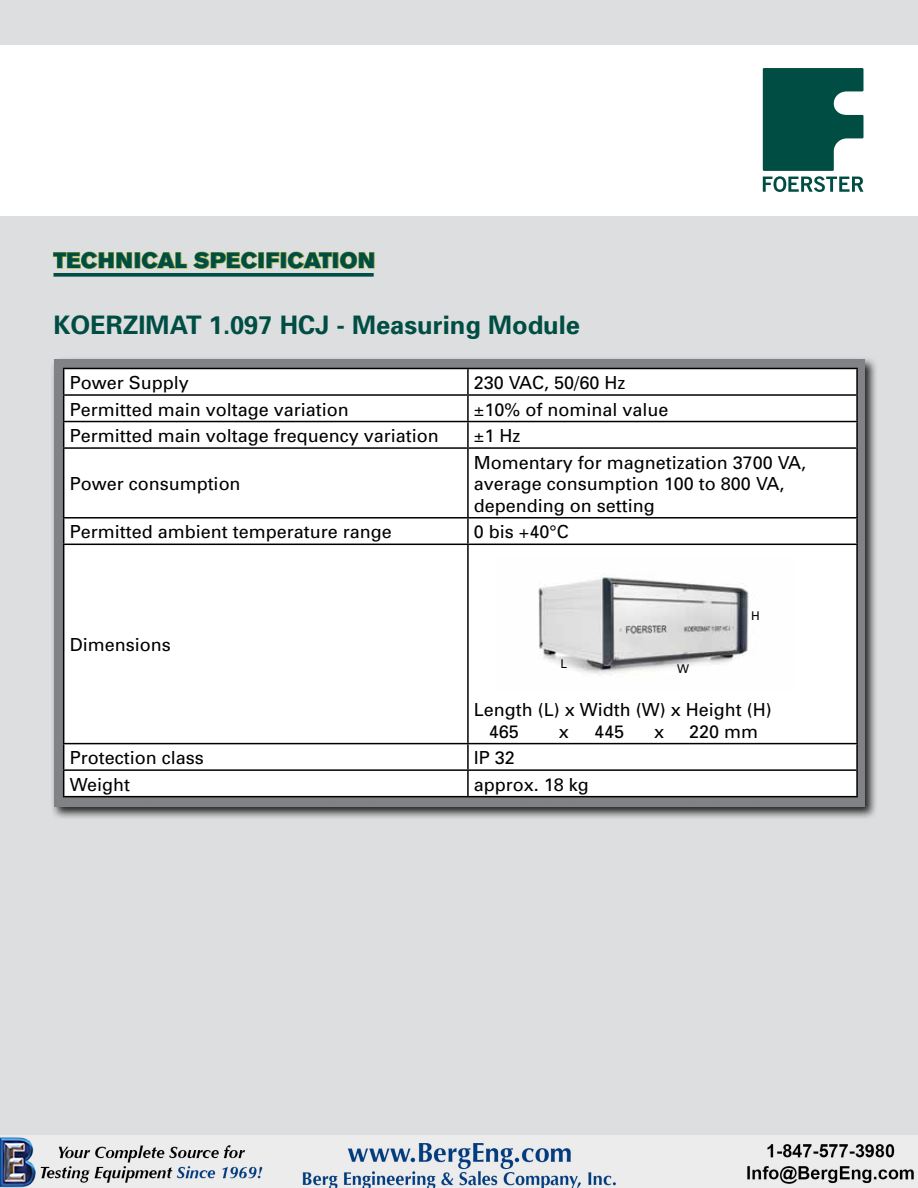
<style>
.page{position:relative;width:918px;height:1188px;background:#dddedf}
.page>*{position:absolute;margin:0;border:0;box-sizing:border-box;transform-origin:0 0}
.t1{font:700 25.5px "Univers";color:#004d43}
.t2{font:21.9px "Akzidenz Grotesk BE Super";letter-spacing:.025em;color:#004d43}
.t3{font:18px/21.6px "Univers";color:#000}
.t4{font:12px "Univers";color:#000}
</style>
<div class="page">
<div style="left:51px;top:356px;width:827px;height:464px;background:#000;opacity:.84"></div>
<img style="left:54px;top:360px;width:811px;height:447px">
<div style="left:0;top:45px;width:918px;height:171px;background:#fff"></div>
<svg style="left:763px;top:68px;width:101px;height:124px"></svg>
<div style="left:64px;top:369px;width:792px;height:427px;background:#fff"></div>
<hr style="left:63px;top:368px;width:405px;height:1px;background:#000">
<hr style="left:468px;top:368px;width:390px;height:1px;background:#000">
<hr style="left:467px;top:369px;width:2px;height:25px;background:#000">
<hr style="left:856px;top:369px;width:2px;height:25px;background:#000">
<hr style="left:63px;top:394px;width:405px;height:2px;background:#000">
<hr style="left:468px;top:394px;width:390px;height:2px;background:#000">
<hr style="left:467px;top:396px;width:2px;height:25px;background:#000">
<hr style="left:856px;top:396px;width:2px;height:25px;background:#000">
<hr style="left:63px;top:421px;width:405px;height:1px;background:#000">
<svg style="left:63px;top:369px;width:1px;height:78px"></svg>
<hr style="left:468px;top:421px;width:390px;height:1px;background:#000">
<hr style="left:467px;top:422px;width:2px;height:25px;background:#000">
<hr style="left:856px;top:422px;width:2px;height:25px;background:#000">
<hr style="left:63px;top:447px;width:405px;height:2px;background:#000">
<hr style="left:63px;top:449px;width:1px;height:68px;background:#000">
<hr style="left:468px;top:447px;width:390px;height:2px;background:#000">
<hr style="left:467px;top:449px;width:2px;height:68px;background:#000">
<hr style="left:856px;top:449px;width:2px;height:68px;background:#000">
<hr style="left:63px;top:517px;width:405px;height:2px;background:#000">
<svg style="left:63px;top:519px;width:1px;height:25px"></svg>
<hr style="left:468px;top:517px;width:390px;height:2px;background:#000">
<hr style="left:467px;top:519px;width:2px;height:25px;background:#000">
<hr style="left:856px;top:519px;width:2px;height:25px;background:#000">
<hr style="left:63px;top:544px;width:405px;height:1px;background:#000">
<hr style="left:63px;top:545px;width:1px;height:198px;background:#000">
<hr style="left:468px;top:544px;width:390px;height:1px;background:#000">
<hr style="left:467px;top:545px;width:2px;height:198px;background:#000">
<hr style="left:856px;top:545px;width:2px;height:198px;background:#000">
<hr style="left:63px;top:743px;width:405px;height:1px;background:#000">
<hr style="left:468px;top:743px;width:390px;height:1px;background:#000">
<hr style="left:467px;top:744px;width:2px;height:25px;background:#000">
<hr style="left:856px;top:744px;width:2px;height:25px;background:#000">
<hr style="left:63px;top:769px;width:405px;height:2px;background:#000">
<svg style="left:63px;top:744px;width:1px;height:52px"></svg>
<hr style="left:468px;top:769px;width:390px;height:2px;background:#000">
<hr style="left:467px;top:771px;width:2px;height:25px;background:#000">
<hr style="left:856px;top:771px;width:2px;height:25px;background:#000">
<hr style="left:63px;top:796px;width:405px;height:1px;background:#000">
<hr style="left:468px;top:796px;width:390px;height:1px;background:#000">
<svg style="left:53px;top:251px;width:79px;height:18px"></svg>
<svg style="left:142px;top:251px;width:45px;height:18px"></svg>
<svg style="left:193px;top:251px;width:65px;height:18px"></svg>
<div style="left:258px;top:252px;width:6px;height:16px;border:1px solid #9ead20"></div>
<svg style="left:266px;top:252px;width:14px;height:17px"></svg>
<svg style="left:288px;top:251px;width:45px;height:18px"></svg>
<svg style="left:340px;top:251px;width:35px;height:18px"></svg>
<svg style="left:54px;top:273px;width:320px;height:4px"></svg>
<img style="left:496px;top:558px;width:299px;height:133px">
<img style="left:0;top:1135px;width:918px;height:53px">
<p class="t2" style="left:54px;top:248px;width:323px">TECHNICAL SPECIFICATION</p>
<h1 class="t1" style="left:54px;top:308px;width:528px">KOERZIMAT 1.097 HCJ - Measuring Module</h1>
<p class="t3" style="left:70px;top:372px;width:121px">Power Supply</p>
<p class="t3" style="left:474px;top:372px;width:153px">230 VAC, 50/60 Hz</p>
<p class="t3" style="left:70px;top:398px;width:281px">Permitted main voltage variation</p>
<p class="t3" style="left:474px;top:398px;width:196px">±10% of nominal value</p>
<p class="t3" style="left:70px;top:425px;width:371px">Permitted main voltage frequency variation</p>
<p class="t3" style="left:474px;top:425px;width:48px">±1 Hz</p>
<p class="t3" style="left:70px;top:473px;width:172px">Power consumption</p>
<p class="t3" style="left:474px;top:451px;width:334px">Momentary for magnetization 3700 VA, average consumption 100 to 800 VA, depending on setting</p>
<p class="t3" style="left:70px;top:521px;width:324px">Permitted ambient temperature range</p>
<p class="t3" style="left:474px;top:521px;width:96px">0 bis +40°C</p>
<p class="t3" style="left:70px;top:634px;width:102px">Dimensions</p>
<p class="t4" style="left:561px;top:656px;width:8px">L</p>
<p class="t4" style="left:677px;top:662px;width:13px">W</p>
<p class="t4" style="left:751px;top:608px;width:10px">H</p>
<p class="t3" style="left:489px;top:698px;width:284px;text-indent:-15px">Length (L) x Width (W) x Height (H)<br>465</p>
<p class="t3" style="left:559px;top:720px;width:12px">x</p>
<p class="t3" style="left:594px;top:720px;width:32px">445</p>
<p class="t3" style="left:654px;top:720px;width:12px">x</p>
<p class="t3" style="left:689px;top:720px;width:71px">220 mm</p>
<p class="t3" style="left:70px;top:747px;width:136px">Protection class</p>
<p class="t3" style="left:474px;top:747px;width:43px">IP 32</p>
<p class="t3" style="left:70px;top:773px;width:62px">Weight</p>
<p class="t3" style="left:474px;top:773px;width:117px">approx. 18 kg</p>
</div>
